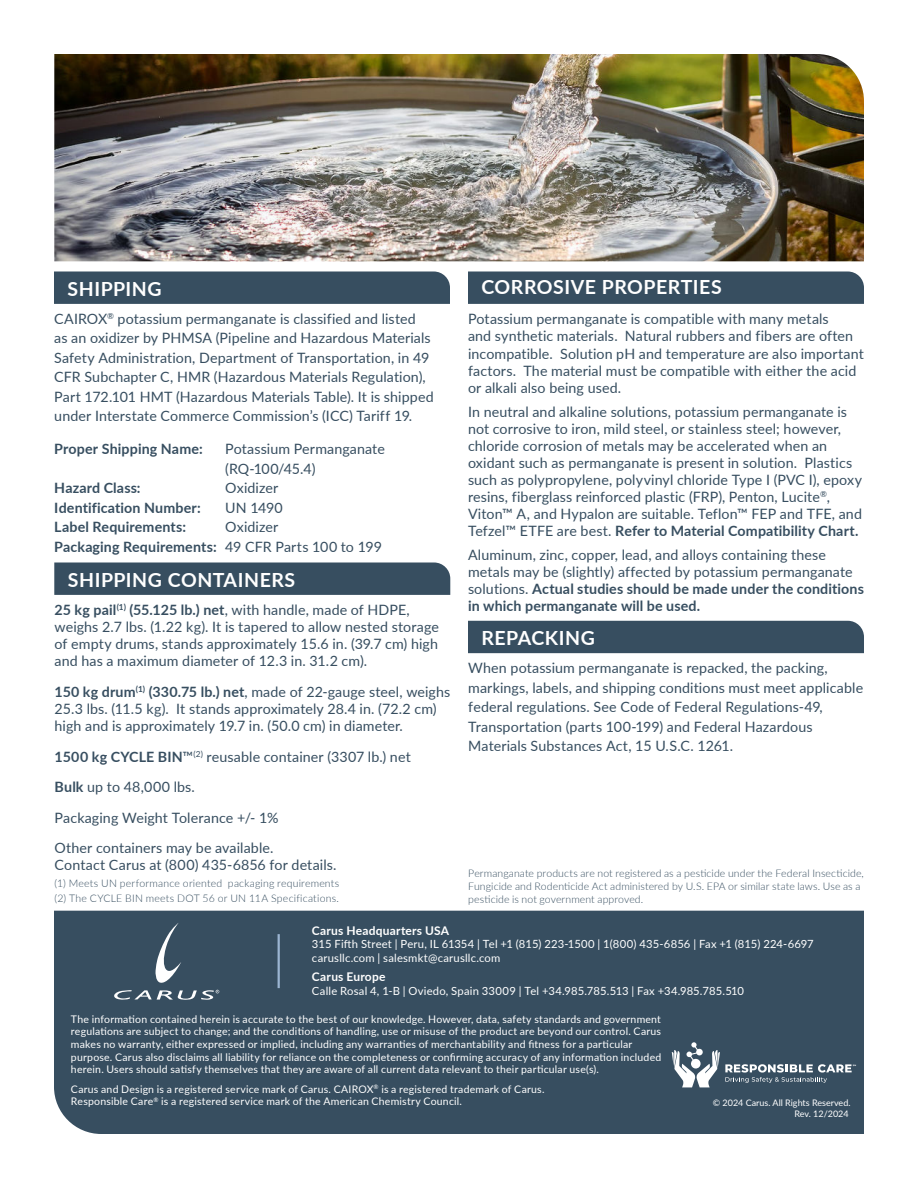
<style>
.page{position:relative;width:918px;height:1188px;background:#fff}
.page>*{position:absolute;margin:0;border:0;box-sizing:border-box;transform-origin:0 0}
.t1{font:700 19.5px "Lato";letter-spacing:.03em;color:#fff}
.t2{font:14.25px/17.1px "Lato";letter-spacing:.005em;color:#374e60}
.t3{font:700 14.25px "Lato";letter-spacing:.01em;color:#374e60}
.t4{font:700 12px "Lato";letter-spacing:.015em;color:#fff}
.t5{font:11.25px/13.5px "Lato";letter-spacing:.015em;color:#fff}
.t6{font:10.5px/12.6px "Lato";letter-spacing:.02em;color:#fff}
.t7{font:300 10.5px/12.6px "Lato";letter-spacing:.01em;color:#374e60}
.t8{font:9px/10.8px "Lato";color:#fff;text-align:right}
.s1{font-weight:700}
</style>
<div class="page">
<div style="left:54px;top:272px;width:396px;height:32px;background:#374e60"></div>
<div style="left:54px;top:911px;width:810px;height:223px;background:#374e60"></div>
<hr style="left:278px;top:934px;width:2px;height:54px;background:#9bb5d2">
<svg style="left:114px;top:923px;width:105px;height:77px"></svg>
<img style="left:54px;top:54px;width:810px;height:207px">
<div style="left:468px;top:272px;width:396px;height:32px;background:#374e60"></div>
<svg style="left:672px;top:1042px;width:184px;height:45px"></svg>
<svg style="left:54px;top:562px;width:396px;height:33px"></svg>
<div style="left:468px;top:621px;width:396px;height:32px;background:#374e60"></div>
<h1 class="t1" style="left:68px;top:280px;width:96px">SHIPPING</h1>
<p class="t2" style="left:54px;top:310px;width:381px;line-height:19.5px">CAIROX<sup>®</sup> potassium permanganate is classified and listed<br>as an oxidizer by PHMSA (Pipeline and Hazardous Materials Safety Administration, Department of Transportation, in 49<br>CFR Subchapter C, HMR (Hazardous Materials Regulation), Part 172.101 HMT (Hazardous Materials Table). It is shipped under Interstate Commerce Commission’s (ICC) Tariff 19.</p>
<p class="t3" style="left:54px;top:439px;width:150px">Proper Shipping Name:</p>
<p class="t2" style="left:225px;top:440px;width:161px;line-height:19.5px">Potassium Permanganate (RQ-100/45.4)</p>
<p class="t3" style="left:54px;top:482px;width:88px">Hazard Class:</p>
<p class="t2" style="left:225px;top:481px;width:54px">Oxidizer</p>
<p class="t3" style="left:54px;top:497px;width:148px">Identification Number:</p>
<p class="t2" style="left:225px;top:500px;width:59px">UN 1490</p>
<p class="t3" style="left:54px;top:517px;width:133px">Label Requirements:</p>
<p class="t2" style="left:54px;top:518px;width:329px;line-height:19.5px;text-indent:171px">Oxidizer<br><span class="s1">Packaging Requirements:</span> 49 CFR Parts 100 to 199</p>
<h1 class="t1" style="left:68px;top:571px;width:229px">SHIPPING CONTAINERS</h1>
<p class="t2" style="left:55px;top:602px;width:386px"><span class="s1">25 kg pail</span><sup>(1)</sup> <span class="s1">(55.125 lb.) net</span>, with handle, made of HDPE, weighs 2.7 lbs. (1.22 kg). It is tapered to allow nested storage of empty drums, stands approximately 15.6 in. (39.7 cm) high and has a maximum diameter of 12.3 in. 31.2 cm).</p>
<p class="t2" style="left:55px;top:684px;width:397px"><span class="s1">150 kg drum</span><sup>(1)</sup> <span class="s1">(330.75 lb.) net</span>, made of 22-gauge steel, weighs<br>25.3 lbs. (11.5 kg). It stands approximately 28.4 in. (72.2 cm) high and is approximately 19.7 in. (50.0 cm) in diameter.</p>
<p class="t2" style="left:55px;top:742px;width:358px;line-height:30.6px"><span class="s1">1500 kg CYCLE BIN</span>™<sup>(2)</sup> reusable container (3307 lb.) net <span class="s1">Bulk</span> up to 48,000 lbs.<br>Packaging Weight Tolerance +/- 1%<br>Other containers may be available.</p>
<p class="t2" style="left:55px;top:858px;width:283px">Contact Carus at (800) 435-6856 for details.</p>
<p class="t7" style="left:55px;top:876px;width:286px;line-height:15px">(1) Meets UN performance oriented packaging requirements (2) The CYCLE BIN meets DOT 56 or UN 11A Specifications.</p>
<h1 class="t1" style="left:482px;top:279px;width:242px">CORROSIVE PROPERTIES</h1>
<p class="t2" style="left:468px;top:312px;width:397px">Potassium permanganate is compatible with many metals<br>and synthetic materials. Natural rubbers and fibers are often incompatible. Solution pH and temperature are also important factors. The material must be compatible with either the acid or alkali also being used.</p>
<p class="t2" style="left:468px;top:404px;width:396px">In neutral and alkaline solutions, potassium permanganate is not corrosive to iron, mild steel, or stainless steel; however, chloride corrosion of metals may be accelerated when an oxidant such as permanganate is present in solution. Plastics such as polypropylene, polyvinyl chloride Type I (PVC I), epoxy resins, fiberglass reinforced plastic (FRP), Penton, Lucite<sup>®</sup>, Viton™ A, and Hypalon are suitable. Teflon™ FEP and TFE, and Tefzel™ ETFE are best. <span class="s1">Refer to Material Compatibility Chart.</span></p>
<p class="t2" style="left:468px;top:547px;width:398px">Aluminum, zinc, copper, lead, and alloys containing these metals may be (slightly) affected by potassium permanganate solutions. <span class="s1">Actual studies should be made under the conditions in which permanganate will be used.</span></p>
<h1 class="t1" style="left:482px;top:630px;width:115px">REPACKING</h1>
<p class="t2" style="left:468px;top:659px;width:396px;line-height:19.5px">When potassium permanganate is repacked, the packing, markings, labels, and shipping conditions must meet applicable federal regulations. See Code of Federal Regulations-49, Transportation (parts 100-199) and Federal Hazardous Materials Substances Act, 15 U.S.C. 1261.</p>
<p class="t7" style="left:468px;top:867px;width:397px">Permanganate products are not registered as a pesticide under the Federal Insecticide,<br>Fungicide and Rodenticide Act administered by U.S. EPA or similar state laws. Use as a pesticide is not government approved.</p>
<p class="t4" style="left:312px;top:921px;width:139px">Carus Headquarters USA</p>
<p class="t5" style="left:312px;top:937px;width:503px">315 Fifth Street | Peru, IL 61354 | Tel +1 (815) 223-1500 | 1(800) 435-6856 | Fax +1 (815) 224-6697 carusllc.com | salesmkt@carusllc.com</p>
<p class="t4" style="left:312px;top:972px;width:75px">Carus Europe</p>
<p class="t5" style="left:312px;top:984px;width:434px">Calle Rosal 4, 1-B | Oviedo, Spain 33009 | Tel +34.985.785.513 | Fax +34.985.785.510</p>
<p class="t6" style="left:71px;top:1012px;width:592px">The information contained herein is accurate to the best of our knowledge. However, data, safety standards and government regulations are subject to change; and the conditions of handling, use or misuse of the product are beyond our control. Carus makes no warranty, either expressed or implied, including any warranties of merchantability and fitness for a particular purpose. Carus also disclaims all liability for reliance on the completeness or confirming accuracy of any information included herein. Users should satisfy themselves that they are aware of all current data relevant to their particular use(s).</p>
<p class="t6" style="left:71px;top:1083px;width:475px">Carus and Design is a registered service mark of Carus. CAIROX<sup>®</sup> is a registered trademark of Carus.<br>Responsible Care<sup>®</sup> is a registered service mark of the American Chemistry Council.</p>
<p class="t8" style="left:713px;top:1098px;width:139px">© 2024 Carus. All Rights Reserved.<br>Rev. 12/2024</p>
</div>
